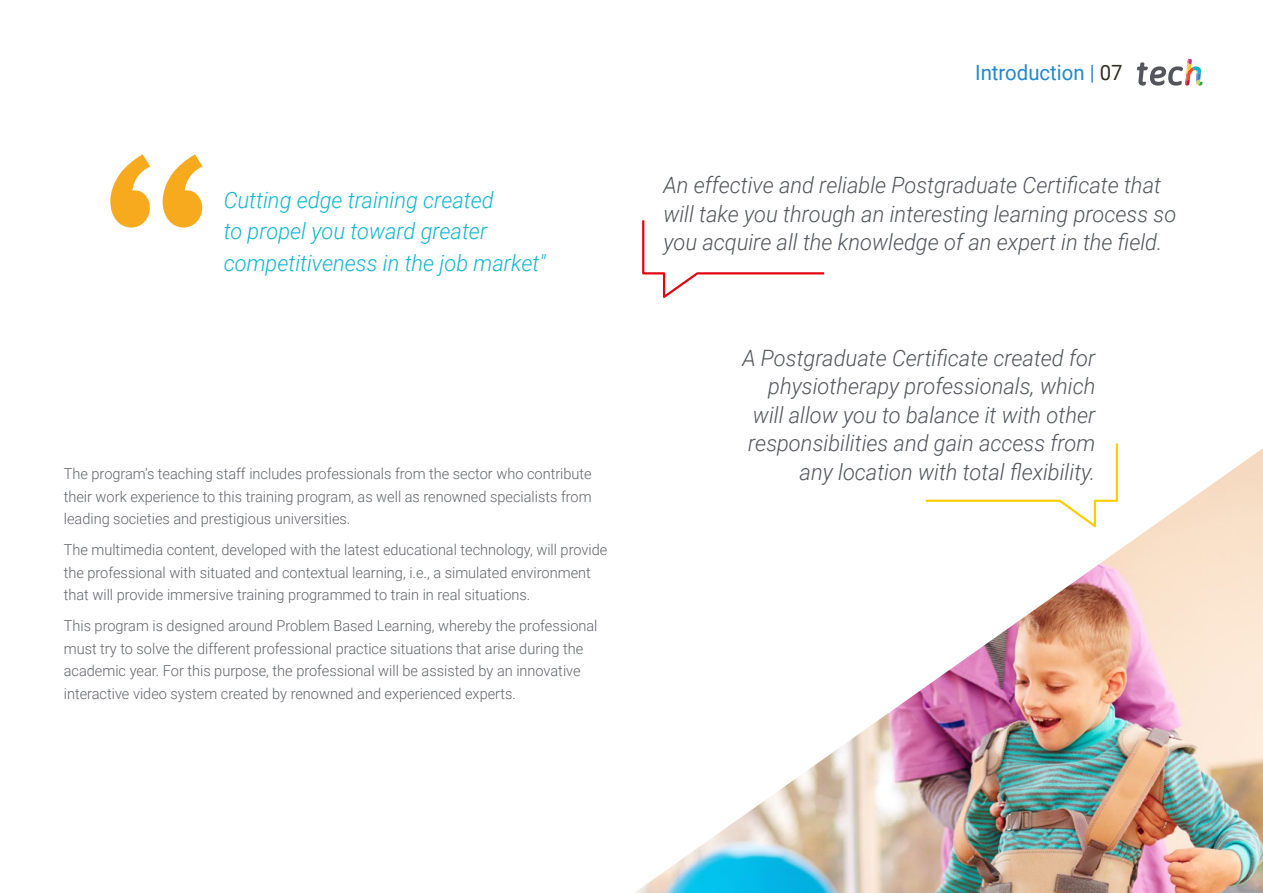
<style>
.page{position:relative;width:1263px;height:893px;background:#fff}
.page>*{position:absolute;margin:0;border:0;box-sizing:border-box;transform-origin:0 0}
.t1{font:italic 300 22.5px/28.5px "Roboto";color:#52555b;text-align:right}
.t2{font:italic 300 22.5px/31.5px "Roboto";color:#0fb6cf}
.t3{font:21px "Roboto";color:#2488c9}
.t4{font:300 15px/22.5px "Roboto";color:#61646a}
.s1{color:#312e20}
</style>
<div class="page">
<svg style="left:110px;top:154px;width:92px;height:74px"></svg>
<img style="left:635px;top:448px;width:628px;height:445px">
<svg style="left:1137px;top:59px;width:65px;height:27px"></svg>
<svg style="left:923px;top:443px;width:196px;height:88px"></svg>
<svg style="left:642px;top:220px;width:183px;height:78px"></svg>
<h1 class="t2" style="left:224px;top:183px;width:323px">Cutting edge training created<br>to propel you toward greater competitiveness in the job market"</h1>
<p class="t4" style="left:64px;top:462px;width:529px;text-align:justify">The program’s teaching staff includes professionals from the sector who contribute their work experience to this training program, as well as renowned specialists from leading societies and prestigious universities.</p>
<p class="t4" style="left:64px;top:538px;width:545px">The multimedia content, developed with the latest educational technology, will provide the professional with situated and contextual learning, i.e., a simulated environment that will provide immersive training programmed to train in real situations.</p>
<p class="t4" style="left:64px;top:614px;width:535px">This program is designed around Problem Based Learning, whereby the professional must try to solve the different professional practice situations that arise during the academic year. For this purpose, the professional will be assisted by an innovative interactive video system created by renowned and experienced experts.</p>
<h2 class="t3" style="left:975px;top:57px;width:149px">Introduction | <span class="s1">07</span></h2>
<h1 class="t1" style="left:663px;top:170px;width:514px;text-align:left">An effective and reliable Postgraduate Certificate that will take you through an interesting learning process so you acquire all the knowledge of an expert in the field.</h1>
<h1 class="t1" style="left:742px;top:342px;width:355px">A Postgraduate Certificate created for physiotherapy professionals, which will allow you to balance it with other responsibilities and gain access from any location with total flexibility.</h1>
</div>
